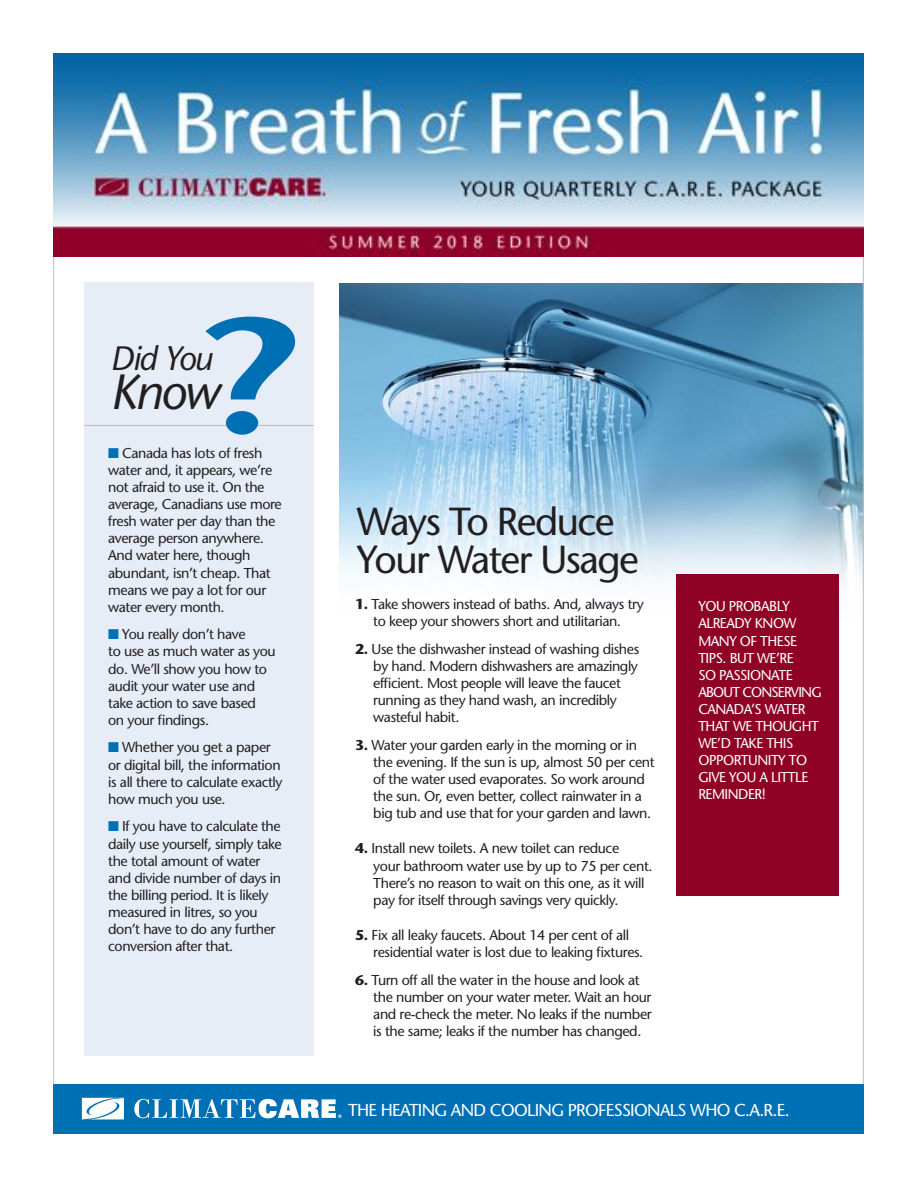
<style>
.page{position:relative;width:917px;height:1187px;background:#fff}
.page>*{position:absolute;margin:0;border:0;box-sizing:border-box;transform-origin:0 0}
.t1{font:600 157.95px "Stone Sans";color:#0070b5;scale:1.36 1}
.t2{font:italic 49.35px "Stone Sans";color:#231f20}
.t3{font:39px/37.5px "Stone Sans";letter-spacing:-.04em;color:#231f20}
.t4{font:italic 33.75px "Stone Sans";letter-spacing:-.04em;color:#231f20}
.t5{font:17.25px "Stone Sans";letter-spacing:-.04em;color:#fff}
.t6{font:14.25px/17.1px "Stone Sans";letter-spacing:-.03em;color:#231f20}
.t7{font:14.25px/17.1px "Stone Sans";letter-spacing:-.035em;color:#fff}
.s1{color:#0070b5}
.s2{font-weight:700}
</style>
<div class="page">
<div style="left:85px;top:283px;width:229px;height:773px;background:#e6edf6"></div>
<img style="left:339px;top:284px;width:522px;height:385px">
<div style="left:676px;top:574px;width:162px;height:322px;background:#900126"></div>
<hr style="left:85px;top:425px;width:229px;height:1px;background:#bcbdc0">
<div style="left:53px;top:1084px;width:810px;height:49px;background:#0070b5"></div>
<svg style="left:82px;top:1097px;width:42px;height:22px"></svg>
<svg style="left:134px;top:1098px;width:207px;height:20px"></svg>
<img style="left:53px;top:53px;width:810px;height:203px">
<h1 class="t1" style="left:196px;top:279px;width:75px">?</h1>
<h3 class="t4" style="left:111px;top:338px;width:104px">Did You</h3>
<h2 class="t2" style="left:111px;top:362px;width:111px">Know</h2>
<p class="t6" style="left:108px;top:444px;width:175px"><span class="s1">■</span> Canada has lots of fresh water and, it appears, we’re not afraid to use it. On the average, Canadians use more fresh water per day than the average person anywhere.<br>And water here, though abundant, isn’t cheap. That means we pay a lot for our water every month.</p>
<p class="t6" style="left:108px;top:625px;width:169px"><span class="s1">■</span> You really don’t have<br>to use as much water as you do. We’ll show you how to audit your water use and take action to save based<br>on your findings.</p>
<p class="t6" style="left:108px;top:739px;width:176px"><span class="s1">■</span> Whether you get a paper or digital bill, the information is all there to calculate exactly how much you use.</p>
<p class="t6" style="left:108px;top:817px;width:175px"><span class="s1">■</span> If you have to calculate the daily use yourself, simply take the total amount of water and divide number of days in the billing period. It is likely measured in litres, so you don’t have to do any further conversion after that.</p>
<h3 class="t3" style="left:357px;top:502px;width:283px">Ways To Reduce<br>Your Water Usage</h3>
<p class="t6" style="left:355px;top:595px;width:290px;text-align:center"><span class="s2">1.</span> Take showers instead of baths. And, always try to keep your showers short and utilitarian.</p>
<p class="t6" style="left:373px;top:640px;width:267px;text-indent:-18px"><span class="s2">2.</span> Use the dishwasher instead of washing dishes by hand. Modern dishwashers are amazingly efficient. Most people will leave the faucet running as they hand wash, an incredibly wasteful habit.</p>
<p class="t6" style="left:373px;top:736px;width:283px;text-indent:-18px"><span class="s2">3.</span> Water your garden early in the morning or in the evening. If the sun is up, almost 50 per cent of the water used evaporates. So work around the sun. Or, even better, collect rainwater in a big tub and use that for your garden and lawn.</p>
<p class="t6" style="left:373px;top:840px;width:281px;text-indent:-18px"><span class="s2">4.</span> Install new toilets. A new toilet can reduce<br>your bathroom water use by up to 75 per cent.<br>There’s no reason to wait on this one, as it will pay for itself through savings very quickly.</p>
<p class="t6" style="left:373px;top:926px;width:271px;text-indent:-18px"><span class="s2">5.</span> Fix all leaky faucets. About 14 per cent of all residential water is lost due to leaking fixtures.</p>
<p class="t6" style="left:373px;top:971px;width:280px;text-indent:-18px"><span class="s2">6.</span> Turn off all the water in the house and look at the number on your water meter. Wait an hour and re-check the meter. No leaks if the number is the same; leaks if the number has changed.</p>
<p class="t7" style="left:698px;top:597px;width:125px">YOU PROBABLY<br>ALREADY KNOW<br>MANY OF THESE<br>TIPS. BUT WE’RE<br>SO PASSIONATE<br>ABOUT CONSERVING<br>CANADA’S WATER<br>THAT WE THOUGHT<br>WE’D TAKE THIS<br>OPPORTUNITY TO<br>GIVE YOU A LITTLE<br>REMINDER!</p>
<p class="t5" style="left:348px;top:1099px;width:443px">THE HEATING AND COOLING PROFESSIONALS WHO C.A.R.E.</p>
</div>
